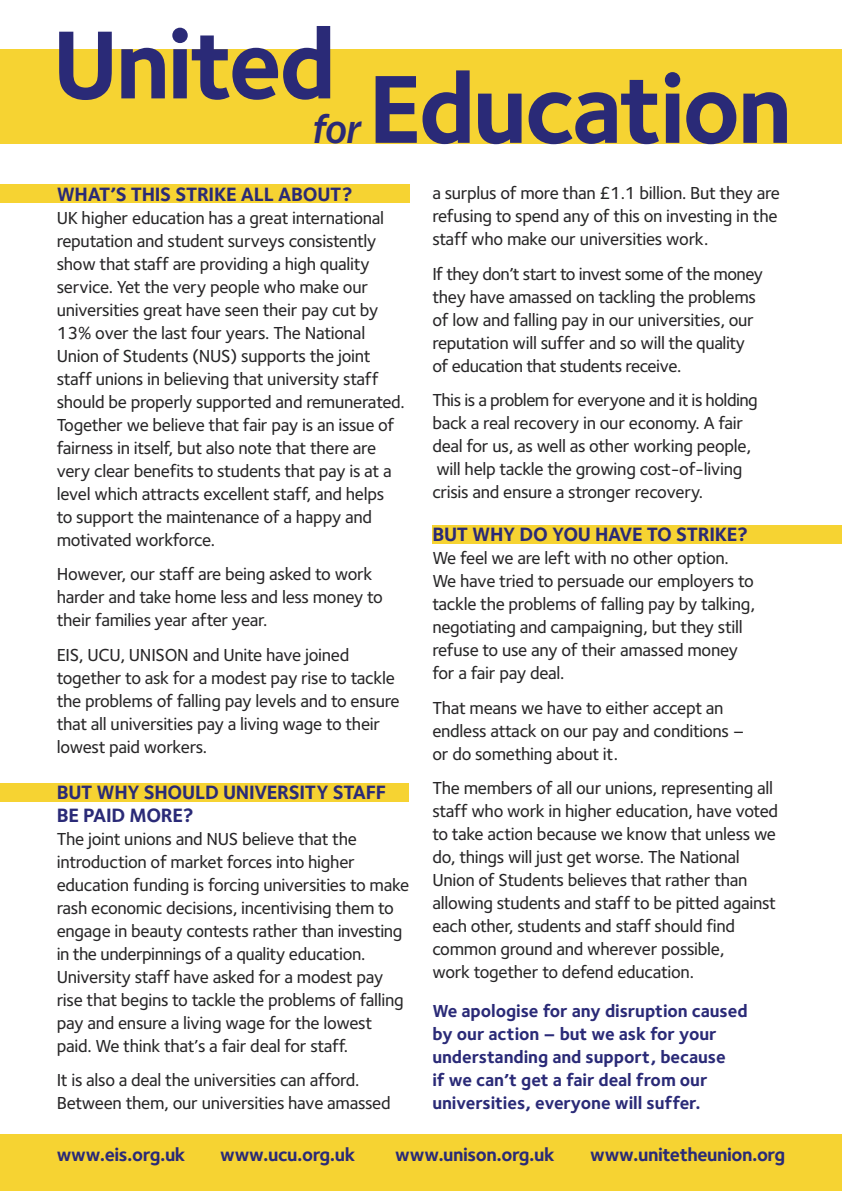
<style>
.page{position:relative;width:842px;height:1191px;background:#fff}
.page>*{position:absolute;margin:0;border:0;box-sizing:border-box;transform-origin:0 0}
.t1{font:700 100px "Foundry Sterling";letter-spacing:-.03em;color:#2a2a77}
.t2{font:italic 500 42.4px "Franklin Gothic";color:#2a2a77}
.t3{font:700 20px/23px "Foundry Sterling";letter-spacing:-.015em;color:#2a2a77}
.t4{font:700 19px "Foundry Sterling";letter-spacing:-.025em;color:#2a2a77}
.t5{font:500 18px/23px "Foundry Sterling";letter-spacing:-.015em;color:#272627}
.t6{font:700 18px/23px "Foundry Sterling";letter-spacing:-.005em;color:#2a2a77}
</style>
<div class="page">
<div style="left:432px;top:525px;width:410px;height:19px;background:#f6d332"></div>
<div style="left:0;top:782px;width:409px;height:19px;background:#f6d332"></div>
<div style="left:0;top:184px;width:409px;height:19px;background:#f6d332"></div>
<div style="left:0;top:49px;width:842px;height:94px;background:#f6d332"></div>
<div style="left:0;top:1134px;width:842px;height:57px;background:#f6d332"></div>
<h1 class="t1" style="left:53px;top:29px;width:285px">United</h1>
<h2 class="t2" style="left:313px;top:114px;width:50px">for</h2>
<h1 class="t1" style="left:368px;top:74px;width:425px">Education</h1>
<p class="t3" style="left:57px;top:184px;width:297px">WHAT’S THIS STRIKE ALL ABOUT?</p>
<p class="t5" style="left:57px;top:207px;width:350px">UK higher education has a great international reputation and student surveys consistently show that staff are providing a high quality service. Yet the very people who make our universities great have seen their pay cut by 13% over the last four years. The National Union of Students (NUS) supports the joint staff unions in believing that university staff should be properly supported and remunerated.<br>Together we believe that fair pay is an issue of fairness in itself, but also note that there are very clear benefits to students that pay is at a level which attracts excellent staff, and helps<br>to support the maintenance of a happy and motivated workforce.</p>
<p class="t5" style="left:57px;top:564px;width:328px">However, our staff are being asked to work harder and take home less and less money to their families year after year.</p>
<p class="t5" style="left:57px;top:645px;width:344px">EIS, UCU, UNISON and Unite have joined together to ask for a modest pay rise to tackle the problems of falling pay levels and to ensure that all universities pay a living wage to their lowest paid workers.</p>
<p class="t3" style="left:57px;top:782px;width:331px">BUT WHY SHOULD UNIVERSITY STAFF<br>BE PAID MORE?</p>
<p class="t5" style="left:57px;top:828px;width:354px">The joint unions and NUS believe that the introduction of market forces into higher education funding is forcing universities to make rash economic decisions, incentivising them to engage in beauty contests rather than investing in the underpinnings of a quality education.<br>University staff have asked for a modest pay rise that begins to tackle the problems of falling pay and ensure a living wage for the lowest paid. We think that’s a fair deal for staff.</p>
<p class="t5" style="left:57px;top:1070px;width:336px">It is also a deal the universities can afford.<br>Between them, our universities have amassed</p>
<p class="t5" style="left:432px;top:183px;width:349px">a surplus of more than £1.1 billion. But they are refusing to spend any of this on investing in the staff who make our universities work.</p>
<p class="t5" style="left:432px;top:264px;width:332px">If they don’t start to invest some of the money they have amassed on tackling the problems of low and falling pay in our universities, our reputation will suffer and so will the quality of education that students receive.</p>
<p class="t5" style="left:432px;top:390px;width:327px">This is a problem for everyone and it is holding back a real recovery in our economy. A fair deal for us, as well as other working people, will help tackle the growing cost-of-living crisis and ensure a stronger recovery.</p>
<p class="t3" style="left:432px;top:525px;width:317px">BUT WHY DO YOU HAVE TO STRIKE?</p>
<p class="t5" style="left:432px;top:548px;width:324px">We feel we are left with no other option.<br>We have tried to persuade our employers to tackle the problems of falling pay by talking, negotiating and campaigning, but they still refuse to use any of their amassed money for a fair pay deal.</p>
<p class="t5" style="left:432px;top:698px;width:314px">That means we have to either accept an endless attack on our pay and conditions – or do something about it.</p>
<p class="t5" style="left:432px;top:778px;width:347px">The members of all our unions, representing all staff who work in higher education, have voted to take action because we know that unless we do, things will just get worse. The National Union of Students believes that rather than allowing students and staff to be pitted against each other, students and staff should find common ground and wherever possible,<br>work together to defend education.</p>
<p class="t6" style="left:432px;top:1001px;width:317px">We apologise for any disruption caused by our action – but we ask for your understanding and support, because<br>if we can’t get a fair deal from our universities, everyone will suffer.</p>
<p class="t4" style="left:57px;top:1147px;width:130px">www.eis.org.uk</p>
<p class="t4" style="left:220px;top:1147px;width:137px">www.ucu.org.uk</p>
<p class="t4" style="left:395px;top:1147px;width:161px">www.unison.org.uk</p>
<p class="t4" style="left:590px;top:1147px;width:197px">www.unitetheunion.org</p>
</div>
